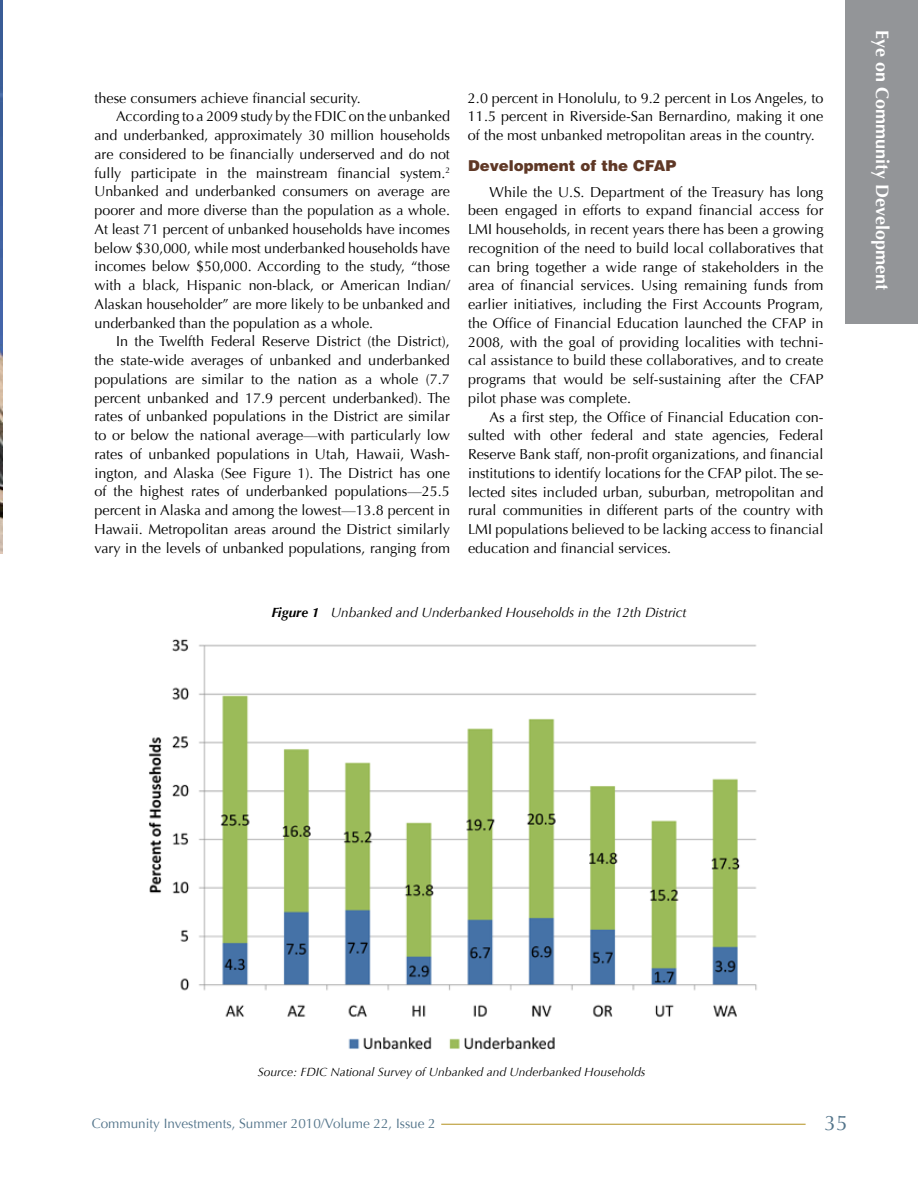
<style>
.page{position:relative;width:918px;height:1188px;background:#fff}
.page>*{position:absolute;margin:0;border:0;box-sizing:border-box;transform-origin:0 0}
.t1{font:21px "Optima";color:#54758b}
.t2{font:700 18px "Optima";color:#fff}
.t3{font:900 15px "Helvetica";color:#5f3826}
.t4{font:14.4px/18.8px "Optima";color:#000;text-align:justify}
.t5{font:italic 13.5px "Optima";color:#000}
.t6{font:13.5px "Optima";color:#54758b}
.t7{font:italic 12px "Optima";color:#000}
.s1{font-weight:700}
</style>
<div class="page">
<img style="left:0;top:0;width:3px;height:553px">
<div style="left:845px;top:0;width:73px;height:324px;background:#939598"></div>
<img style="left:149px;top:639px;width:608px;height:411px">
<hr style="left:441px;top:1124px;width:365px;height:1px;background:#b3911d">
<p class="t4" style="left:94px;top:89px;width:268px">these consumers achieve financial security.</p>
<p class="t4" style="left:116px;top:107px;width:335px">According to a 2009 study by the FDIC on the unbanked</p>
<p class="t4" style="left:95px;top:126px;width:357px">and underbanked, approximately 30 million households</p>
<p class="t4" style="left:95px;top:145px;width:357px">are considered to be financially underserved and do not</p>
<p class="t4" style="left:95px;top:164px;width:357px">fully participate in the mainstream financial system.<sup>2</sup></p>
<p class="t4" style="left:94px;top:182px;width:357px">Unbanked and underbanked consumers on average are</p>
<p class="t4" style="left:94px;top:201px;width:357px">poorer and more diverse than the population as a whole.</p>
<p class="t4" style="left:94px;top:220px;width:357px">At least 71 percent of unbanked households have incomes</p>
<p class="t4" style="left:94px;top:239px;width:357px">below $30,000, while most underbanked households have</p>
<p class="t4" style="left:94px;top:257px;width:357px">incomes below $50,000. According to the study, “those</p>
<p class="t4" style="left:94px;top:276px;width:357px">with a black, Hispanic non-black, or American Indian/</p>
<p class="t4" style="left:94px;top:295px;width:357px">Alaskan householder” are more likely to be unbanked and</p>
<p class="t4" style="left:94px;top:314px;width:280px">underbanked than the population as a whole.</p>
<p class="t4" style="left:116px;top:332px;width:335px">In the Twelfth Federal Reserve District (the District),</p>
<p class="t4" style="left:94px;top:351px;width:357px">the state-wide averages of unbanked and underbanked</p>
<p class="t4" style="left:94px;top:370px;width:357px">populations are similar to the nation as a whole (7.7</p>
<p class="t4" style="left:94px;top:389px;width:357px">percent unbanked and 17.9 percent underbanked). The</p>
<p class="t4" style="left:94px;top:407px;width:357px">rates of unbanked populations in the District are similar</p>
<p class="t4" style="left:94px;top:426px;width:357px">to or below the national average—with particularly low</p>
<p class="t4" style="left:94px;top:445px;width:357px">rates of unbanked populations in Utah, Hawaii, Wash-</p>
<p class="t4" style="left:94px;top:464px;width:357px">ington, and Alaska (See Figure 1). The District has one</p>
<p class="t4" style="left:94px;top:482px;width:357px">of the highest rates of underbanked populations—25.5</p>
<p class="t4" style="left:94px;top:501px;width:357px">percent in Alaska and among the lowest—13.8 percent in</p>
<p class="t4" style="left:94px;top:520px;width:357px">Hawaii. Metropolitan areas around the District similarly</p>
<p class="t4" style="left:94px;top:539px;width:357px">vary in the levels of unbanked populations, ranging from</p>
<p class="t4" style="left:468px;top:89px;width:357px">2.0 percent in Honolulu, to 9.2 percent in Los Angeles, to 11.5 percent in Riverside-San Bernardino, making it one of the most unbanked metropolitan areas in the country.</p>
<p class="t3" style="left:468px;top:156px;width:210px">Development of the CFAP</p>
<p class="t4" style="left:468px;top:182px;width:357px;text-indent:22px">While the U.S. Department of the Treasury has long been engaged in efforts to expand financial access for LMI households, in recent years there has been a growing recognition of the need to build local collaboratives that can bring together a wide range of stakeholders in the area of financial services. Using remaining funds from earlier initiatives, including the First Accounts Program, the Office of Financial Education launched the CFAP in 2008, with the goal of providing localities with techni&shy;cal assistance to build these collaboratives, and to create programs that would be self-sustaining after the CFAP pilot phase was complete.</p>
<p class="t4" style="left:468px;top:407px;width:357px;text-indent:22px">As a first step, the Office of Financial Education con&shy;sulted with other federal and state agencies, Federal Reserve Bank staff, non-profit organizations, and financial institutions to identify locations for the CFAP pilot. The se&shy;lected sites included urban, suburban, metropolitan and rural communities in different parts of the country with LMI populations believed to be lacking access to financial education and financial services.</p>
<p class="t5" style="left:271px;top:605px;width:417px"><span class="s1">Figure 1</span> Unbanked and Underbanked Households in the 12th District</p>
<p class="t2" style="left:893px;top:30px;width:261px;rotate:90deg">Eye on Community Development</p>
<p class="t7" style="left:258px;top:1065px;width:389px">Source: FDIC National Survey of Unbanked and Underbanked Households</p>
<p class="t6" style="left:92px;top:1115px;width:346px">Community Investments, Summer 2010/Volume 22, Issue 2</p>
<h1 class="t1" style="left:825px;top:1110px;width:25px">35</h1>
</div>
